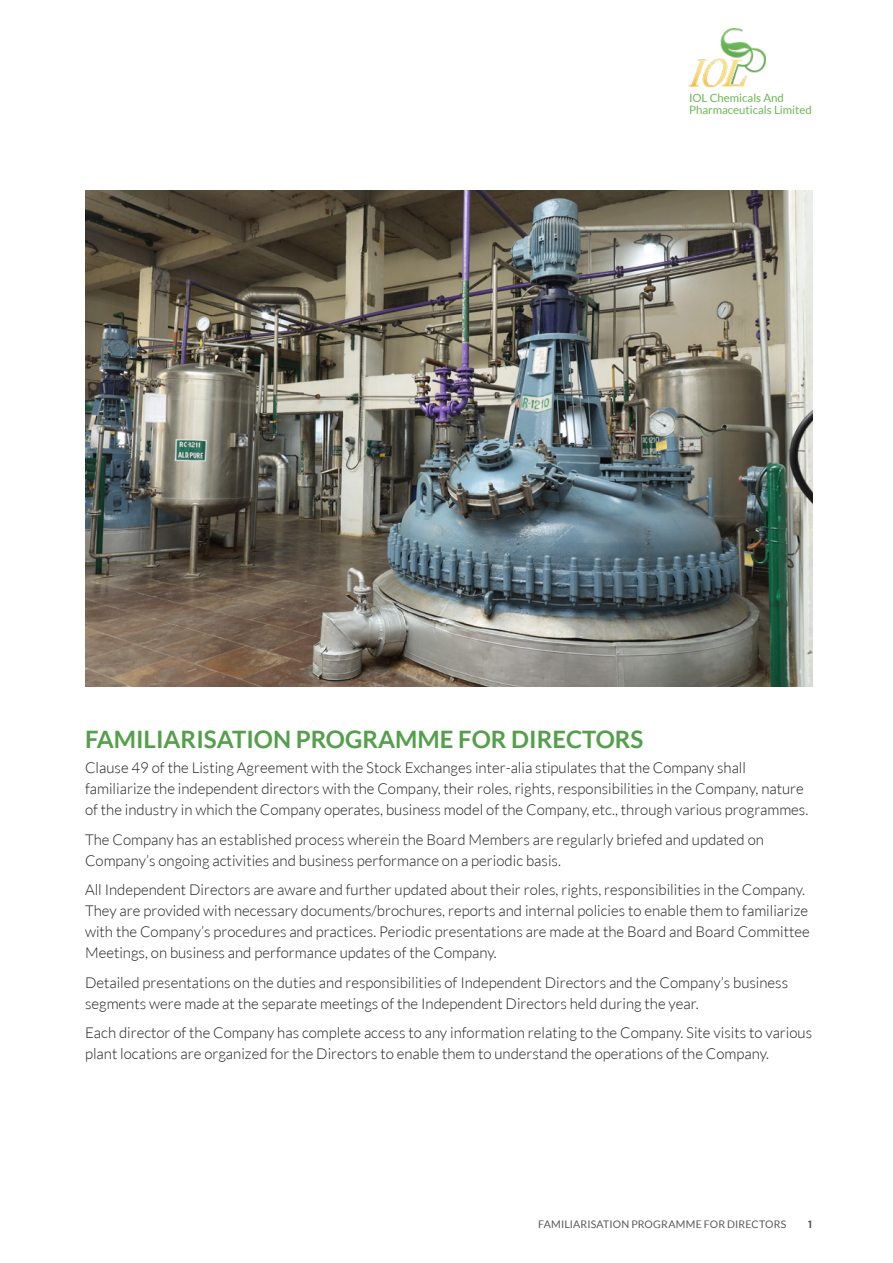
<style>
.page{position:relative;width:893px;height:1263px;background:#fff}
.page>*{position:absolute;margin:0;border:0;box-sizing:border-box;transform-origin:0 0}
.Tab_1{font:700 24px "Lato";color:#549f4b}
.Body_Text{font:300 15px/21px "Lato";color:#231f20}
.t1{font:11.4px/12.6px "Lato";color:#6bb655}
.t2{font:10.5px "Lato";letter-spacing:.015em;color:#57585a}
.t3{font:700 10.5px "Gotham Narrow";color:#57585a}
</style>
<div class="page">
<img style="left:689px;top:29px;width:76px;height:57px">
<img style="left:85px;top:190px;width:727px;height:496px">
<p class="t1" style="left:689px;top:91px;width:124px">IOL Chemicals And<br>Pharmaceuticals Limited</p>
<p class="Tab_1" style="left:85px;top:725px;width:560px">FAMILIARISATION PROGRAMME FOR DIRECTORS</p>
<p class="Body_Text" style="left:85px;top:757px;width:725px">Clause 49 of the Listing Agreement with the Stock Exchanges inter-alia stipulates that the Company shall familiarize the independent directors with the Company, their roles, rights, responsibilities in the Company, nature of the industry in which the Company operates, business model of the Company, etc., through various programmes.</p>
<p class="Body_Text" style="left:85px;top:829px;width:680px">The Company has an established process wherein the Board Members are regularly briefed and updated on<br>Company’s ongoing activities and business performance on a periodic basis.</p>
<p class="Body_Text" style="left:85px;top:879px;width:726px">All Independent Directors are aware and further updated about their roles, rights, responsibilities in the Company.<br>They are provided with necessary documents/brochures, reports and internal policies to enable them to familiarize with the Company’s procedures and practices. Periodic presentations are made at the Board and Board Committee Meetings, on business and performance updates of the Company.</p>
<p class="Body_Text" style="left:85px;top:972px;width:705px">Detailed presentations on the duties and responsibilities of Independent Directors and the Company’s business segments were made at the separate meetings of the Independent Directors held during the year.</p>
<p class="Body_Text" style="left:85px;top:1022px;width:729px">Each director of the Company has complete access to any information relating to the Company. Site visits to various plant locations are organized for the Directors to enable them to understand the operations of the Company.</p>
<p class="t2" style="left:538px;top:1218px;width:250px">FAMILIARISATION PROGRAMME FOR DIRECTORS</p>
<p class="t3" style="left:808px;top:1217px;width:5px">1</p>
</div>
